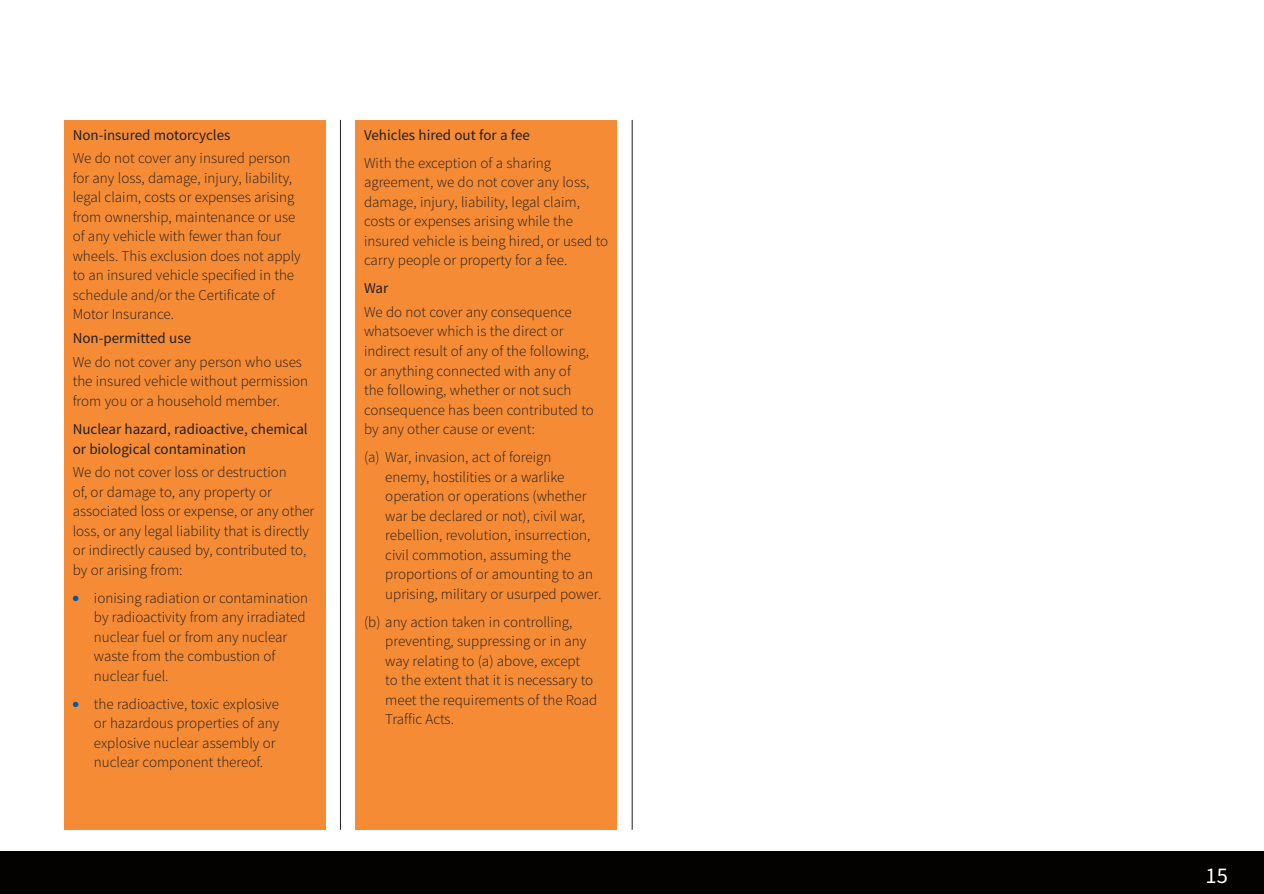
<style>
.page{position:relative;width:1264px;height:894px;background:#fff}
.page>*{position:absolute;margin:0;border:0;box-sizing:border-box;transform-origin:0 0}
.t1{font:22.5px "Source Sans Pro";color:#fff}
.t2{font:300 15px/19.5px "Source Sans Pro";color:#231f20}
.t3{font:15px/19.5px "Source Sans Pro";color:#231f20}
.s1{color:#0158a6}
</style>
<div class="page">
<div style="left:0;top:851px;width:1264px;height:43px;background:#040101"></div>
<hr style="left:340px;top:120px;width:1px;height:710px;background:#231f20">
<hr style="left:632px;top:120px;width:1px;height:710px;background:#231f20">
<div style="left:355px;top:120px;width:262px;height:710px;background:#f58b34"></div>
<div style="left:64px;top:120px;width:262px;height:710px;background:#f58b34"></div>
<p class="t3" style="left:73px;top:125px;width:159px">Non-insured motorcycles</p>
<p class="t2" style="left:73px;top:149px;width:230px">We do not cover any insured person for any loss, damage, injury, liability, legal claim, costs or expenses arising from ownership, maintenance or use of any vehicle with fewer than four wheels. This exclusion does not apply to an insured vehicle specified in the schedule and/or the Certificate of Motor Insurance.</p>
<p class="t3" style="left:73px;top:328px;width:120px">Non-permitted use</p>
<p class="t2" style="left:73px;top:352px;width:237px">We do not cover any person who uses the insured vehicle without permission from you or a household member.</p>
<p class="t3" style="left:73px;top:419px;width:236px">Nuclear hazard, radioactive, chemical or biological contamination</p>
<p class="t2" style="left:73px;top:462px;width:243px">We do not cover loss or destruction<br>of, or damage to, any property or associated loss or expense, or any other loss, or any legal liability that is directly or indirectly caused by, contributed to, by or arising from:</p>
<p class="t2" style="left:94px;top:588px;width:216px;text-indent:-21px"><span class="s1">●</span> ionising radiation or contamination by radioactivity from any irradiated nuclear fuel or from any nuclear waste from the combustion of nuclear fuel.</p>
<p class="t2" style="left:94px;top:694px;width:187px;text-indent:-21px"><span class="s1">●</span> the radioactive, toxic explosive or hazardous properties of any explosive nuclear assembly or nuclear component thereof.</p>
<p class="t3" style="left:364px;top:125px;width:167px">Vehicles hired out for a fee</p>
<p class="t2" style="left:364px;top:153px;width:246px">With the exception of a sharing agreement, we do not cover any loss, damage, injury, liability, legal claim, costs or expenses arising while the insured vehicle is being hired, or used to carry people or property for a fee.</p>
<p class="t3" style="left:364px;top:278px;width:26px">War</p>
<p class="t2" style="left:364px;top:302px;width:231px">We do not cover any consequence whatsoever which is the direct or indirect result of any of the following, or anything connected with any of the following, whether or not such consequence has been contributed to by any other cause or event:</p>
<p class="t2" style="left:385px;top:447px;width:217px;text-indent:-21px">(a) War, invasion, act of foreign<br>enemy, hostilities or a warlike operation or operations (whether war be declared or not), civil war, rebellion, revolution, insurrection, civil commotion, assuming the proportions of or amounting to an uprising, military or usurped power.</p>
<p class="t2" style="left:385px;top:612px;width:213px;text-indent:-21px">(b) any action taken in controlling, preventing, suppressing or in any way relating to (a) above, except<br>to the extent that it is necessary to meet the requirements of the Road<br>Traffic Acts.</p>
<h1 class="t1" style="left:1205px;top:861px;width:24px">15</h1>
</div>
